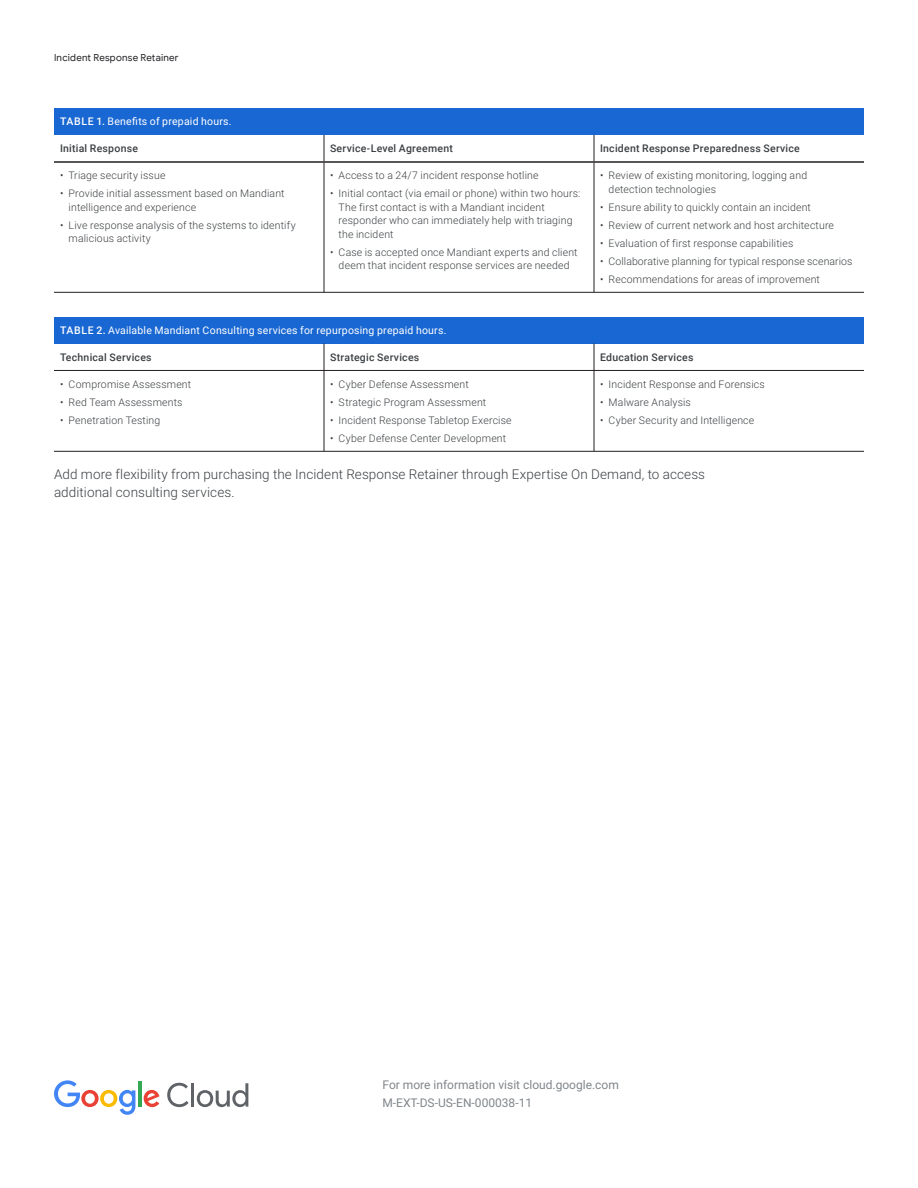
<style>
.page{position:relative;width:918px;height:1188px;background:#fff}
.page>*{position:absolute;margin:0;border:0;box-sizing:border-box;transform-origin:0 0}
.Body{font:300 13.5px/18px "Roboto";letter-spacing:.005em;color:#3c4043}
.H_Legal_Copy{font:12px "Roboto";color:#80868b}
.t1{font:300 10.5px/13.5px "Roboto";letter-spacing:.015em;color:#3c4043}
.Table_Column_Head{font:500 10.5px "Roboto";letter-spacing:.025em;color:#3c4043}
.Table_Head_Body{font:10.5px "Roboto";letter-spacing:.02em;color:#fff}
.t2{font:9.75px "Google Sans";letter-spacing:.025em;color:#202124}
.s1{font-weight:500}
</style>
<div class="page">
<svg style="left:54px;top:1080px;width:81px;height:35px"></svg>
<hr style="left:138px;top:1081px;width:4px;height:26px;background:#34a853">
<svg style="left:144px;top:1090px;width:16px;height:17px"></svg>
<svg style="left:167px;top:1083px;width:22px;height:24px"></svg>
<hr style="left:191px;top:1083px;width:3px;height:24px;background:#5f6368">
<svg style="left:197px;top:1083px;width:51px;height:24px"></svg>
<div style="left:54px;top:108px;width:810px;height:27px;background:#1967d2"></div>
<hr style="left:324px;top:163px;width:1px;height:129px;background:#231f20">
<hr style="left:594px;top:163px;width:1px;height:129px;background:#231f20">
<hr style="left:54px;top:292px;width:270px;height:1px;background:#231f20">
<hr style="left:324px;top:292px;width:270px;height:1px;background:#231f20">
<hr style="left:594px;top:292px;width:270px;height:1px;background:#231f20">
<svg style="left:324px;top:135px;width:1px;height:26px"></svg>
<svg style="left:594px;top:135px;width:1px;height:26px"></svg>
<hr style="left:54px;top:161px;width:270px;height:2px;background:#231f20">
<hr style="left:324px;top:161px;width:270px;height:2px;background:#231f20">
<hr style="left:594px;top:161px;width:270px;height:2px;background:#231f20">
<div style="left:54px;top:317px;width:810px;height:27px;background:#1967d2"></div>
<hr style="left:54px;top:370px;width:270px;height:1px;background:#231f20">
<hr style="left:324px;top:370px;width:270px;height:1px;background:#231f20">
<hr style="left:324px;top:371px;width:1px;height:80px;background:#231f20">
<hr style="left:594px;top:370px;width:270px;height:1px;background:#231f20">
<hr style="left:594px;top:371px;width:1px;height:80px;background:#231f20">
<hr style="left:54px;top:451px;width:270px;height:1px;background:#231f20">
<hr style="left:324px;top:451px;width:270px;height:1px;background:#231f20">
<hr style="left:594px;top:451px;width:270px;height:1px;background:#231f20">
<svg style="left:324px;top:344px;width:1px;height:26px"></svg>
<svg style="left:594px;top:344px;width:1px;height:26px"></svg>
<p class="t2" style="left:54px;top:52px;width:126px">Incident Response Retainer</p>
<p class="Table_Head_Body" style="left:60px;top:114px;width:173px"><span class="s1">TABLE 1.</span> Benefits of prepaid hours.</p>
<p class="Table_Column_Head" style="left:60px;top:141px;width:79px">Initial Response</p>
<p class="Table_Column_Head" style="left:330px;top:141px;width:124px">Service-Level Agreement</p>
<p class="Table_Column_Head" style="left:600px;top:141px;width:201px">Incident Response Preparedness Service</p>
<p class="t1" style="left:60px;top:168px;width:107px">• Triage security issue</p>
<p class="t1" style="left:69px;top:186px;width:218px;text-indent:-9px">• Provide initial assessment based on Mandiant intelligence and experience</p>
<p class="t1" style="left:69px;top:218px;width:229px;text-indent:-9px">• Live response analysis of the systems to identify malicious activity</p>
<p class="t1" style="left:609px;top:168px;width:200px;text-indent:-9px">• Review of existing monitoring, logging and detection technologies</p>
<p class="t1" style="left:600px;top:200px;width:213px">• Ensure ability to quickly contain an incident</p>
<p class="t1" style="left:600px;top:218px;width:236px">• Review of current network and host architecture</p>
<p class="t1" style="left:600px;top:236px;width:195px">• Evaluation of first response capabilities</p>
<p class="t1" style="left:600px;top:254px;width:254px">• Collaborative planning for typical response scenarios</p>
<p class="t1" style="left:600px;top:272px;width:222px">• Recommendations for areas of improvement</p>
<p class="t1" style="left:330px;top:168px;width:210px">• Access to a 24/7 incident response hotline</p>
<p class="t1" style="left:339px;top:186px;width:243px;text-indent:-9px">• Initial contact (via email or phone) within two hours:<br>The first contact is with a Mandiant incident responder who can immediately help with triaging the incident</p>
<p class="t1" style="left:330px;top:245px;width:249px;text-align:center">• Case is accepted once Mandiant experts and client deem that incident response services are needed</p>
<p class="Table_Head_Body" style="left:60px;top:323px;width:388px"><span class="s1">TABLE 2.</span> Available Mandiant Consulting services for repurposing prepaid hours.</p>
<p class="Table_Column_Head" style="left:60px;top:350px;width:93px">Technical Services</p>
<p class="Table_Column_Head" style="left:330px;top:350px;width:91px">Strategic Services</p>
<p class="Table_Column_Head" style="left:600px;top:350px;width:95px">Education Services</p>
<p class="t1" style="left:60px;top:377px;width:133px">• Compromise Assessment</p>
<p class="t1" style="left:60px;top:395px;width:124px">• Red Team Assessments</p>
<p class="t1" style="left:60px;top:413px;width:102px">• Penetration Testing</p>
<p class="t1" style="left:330px;top:377px;width:140px">• Cyber Defense Assessment</p>
<p class="t1" style="left:330px;top:395px;width:158px">• Strategic Program Assessment</p>
<p class="t1" style="left:330px;top:413px;width:183px">• Incident Response Tabletop Exercise</p>
<p class="t1" style="left:330px;top:431px;width:178px">• Cyber Defense Center Development</p>
<p class="t1" style="left:600px;top:377px;width:166px">• Incident Response and Forensics</p>
<p class="t1" style="left:600px;top:395px;width:92px">• Malware Analysis</p>
<p class="t1" style="left:600px;top:413px;width:156px">• Cyber Security and Intelligence</p>
<p class="Body" style="left:54px;top:465px;width:653px">Add more flexibility from purchasing the Incident Response Retainer through Expertise On Demand, to access additional consulting services.</p>
<p class="H_Legal_Copy" style="left:382px;top:1077px;width:238px">For more information visit cloud.google.com</p>
<p class="H_Legal_Copy" style="left:382px;top:1094px;width:151px">M-EXT-DS-US-EN-000038-11</p>
</div>
